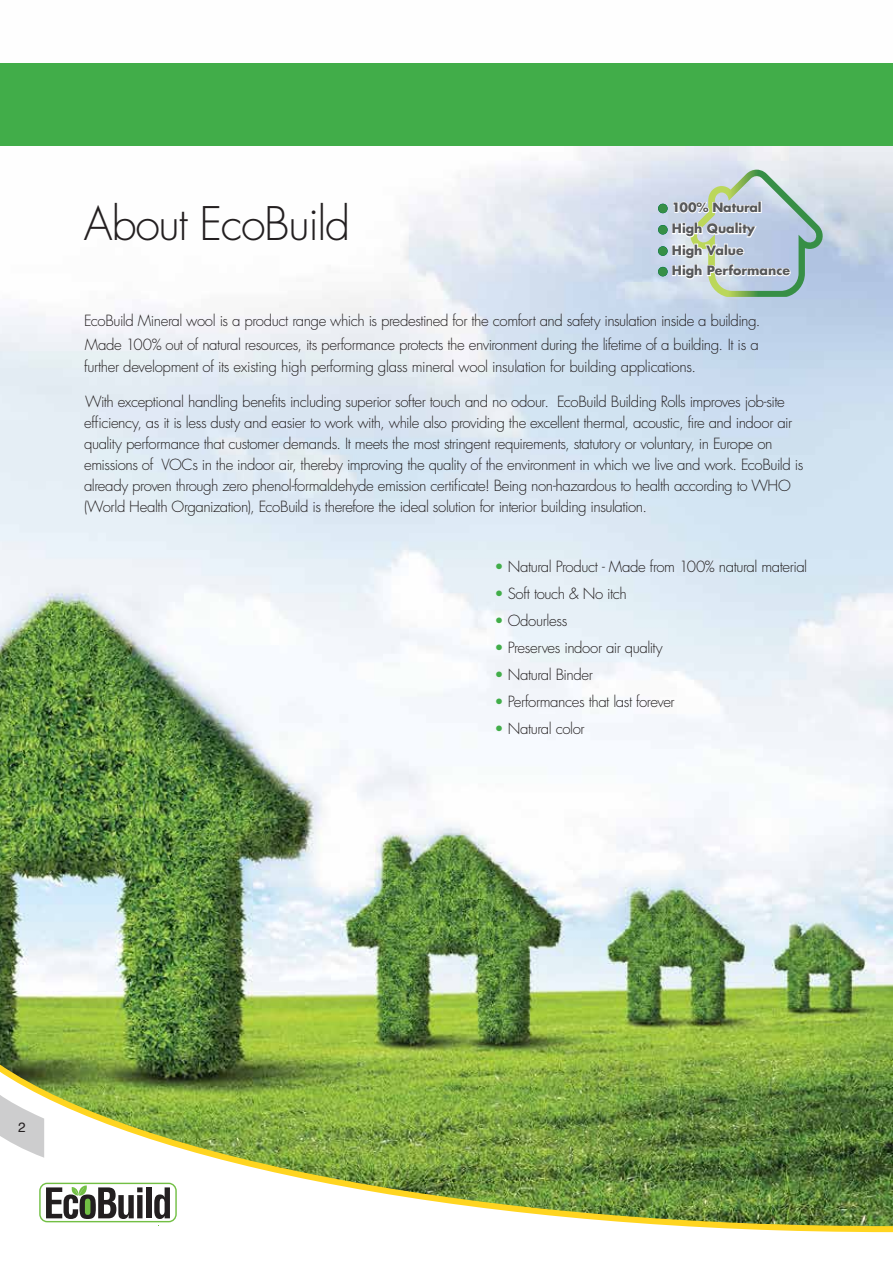
<style>
.page{position:relative;width:893px;height:1263px;background:#fff}
.page>*{position:absolute;margin:0;border:0;box-sizing:border-box;transform-origin:0 0}
.t1{font:300 45px "Futura";letter-spacing:-.03em;color:#231f20}
.t2{font:300 15px/21px "Futura";letter-spacing:-.03em;color:#231f20}
.t3{font:13.5px "Helvetica";color:#231f20}
.t4{font:700 12.45px/21px "Futura";color:#58595b}
.s1{color:#41ad49}
</style>
<div class="page">
<img style="left:0;top:63px;width:893px;height:998px">
<div style="left:0;top:64px;width:893px;height:82px;background:#41ad49"></div>
<svg style="left:658px;top:170px;width:166px;height:127px;background:#c2d3d6"></svg>
<img style="left:0;top:1061px;width:893px;height:172px">
<svg style="left:0;top:1077px;width:44px;height:81px"></svg>
<svg style="left:39px;top:1183px;width:138px;height:39px"></svg>
<div style="left:41px;top:1184px;width:134px;height:37px;background:#fff;border-radius:7px"></div>
<div style="left:80px;top:1194px;width:16px;height:25px;background:#231f20;border-radius:50%"></div>
<svg style="left:98px;top:1187px;width:45px;height:32px"></svg>
<div style="left:146px;top:1187px;width:6px;height:31px;background:#231f20"></div>
<svg style="left:154px;top:1187px;width:16px;height:32px"></svg>
<svg style="left:46px;top:1185px;width:44px;height:34px"></svg>
<h1 class="t1" style="left:84px;top:195px;width:268px">About EcoBuild</h1>
<p class="t4" style="left:672px;top:197px;width:120px">100% Natural<br>High Quality<br>High Value<br>High Performance</p>
<p class="t2" style="left:84px;top:309px;width:678px;line-height:24px">EcoBuild Mineral wool is a product range which is predestined for the comfort and safety insulation inside a building.<br>Made 100% out of natural resources, its performance protects the environment during the lifetime of a building. It is a</p>
<p class="t2" style="left:84px;top:357px;width:613px">further development of its existing high performing glass mineral wool insulation for building applications.</p>
<p class="t2" style="left:84px;top:391px;width:721px">With exceptional handling benefits including superior softer touch and no odour. EcoBuild Building Rolls improves job-site efficiency, as it is less dusty and easier to work with, while also providing the excellent thermal, acoustic, fire and indoor air quality performance that customer demands. It meets the most stringent requirements, statutory or voluntary, in Europe on emissions of VOCs in the indoor air, thereby improving the quality of the environment in which we live and work. EcoBuild is already proven through zero phenol-formaldehyde emission certificate! Being non-hazardous to health according to WHO (World Health Organization), EcoBuild is therefore the ideal solution for interior building insulation.</p>
<p class="t2" style="left:494px;top:556px;width:314px"><span class="s1">•</span> Natural Product - Made from 100% natural material</p>
<p class="t2" style="left:494px;top:583px;width:134px"><span class="s1">•</span> Soft touch &amp; No itch</p>
<p class="t2" style="left:494px;top:610px;width:74px"><span class="s1">•</span> Odourless</p>
<p class="t2" style="left:494px;top:637px;width:170px"><span class="s1">•</span> Preserves indoor air quality</p>
<p class="t2" style="left:494px;top:664px;width:100px"><span class="s1">•</span> Natural Binder</p>
<p class="t2" style="left:494px;top:691px;width:182px"><span class="s1">•</span> Performances that last forever</p>
<p class="t2" style="left:494px;top:718px;width:92px"><span class="s1">•</span> Natural color</p>
<p class="t3" style="left:18px;top:1117px;width:9px">2</p>
</div>
